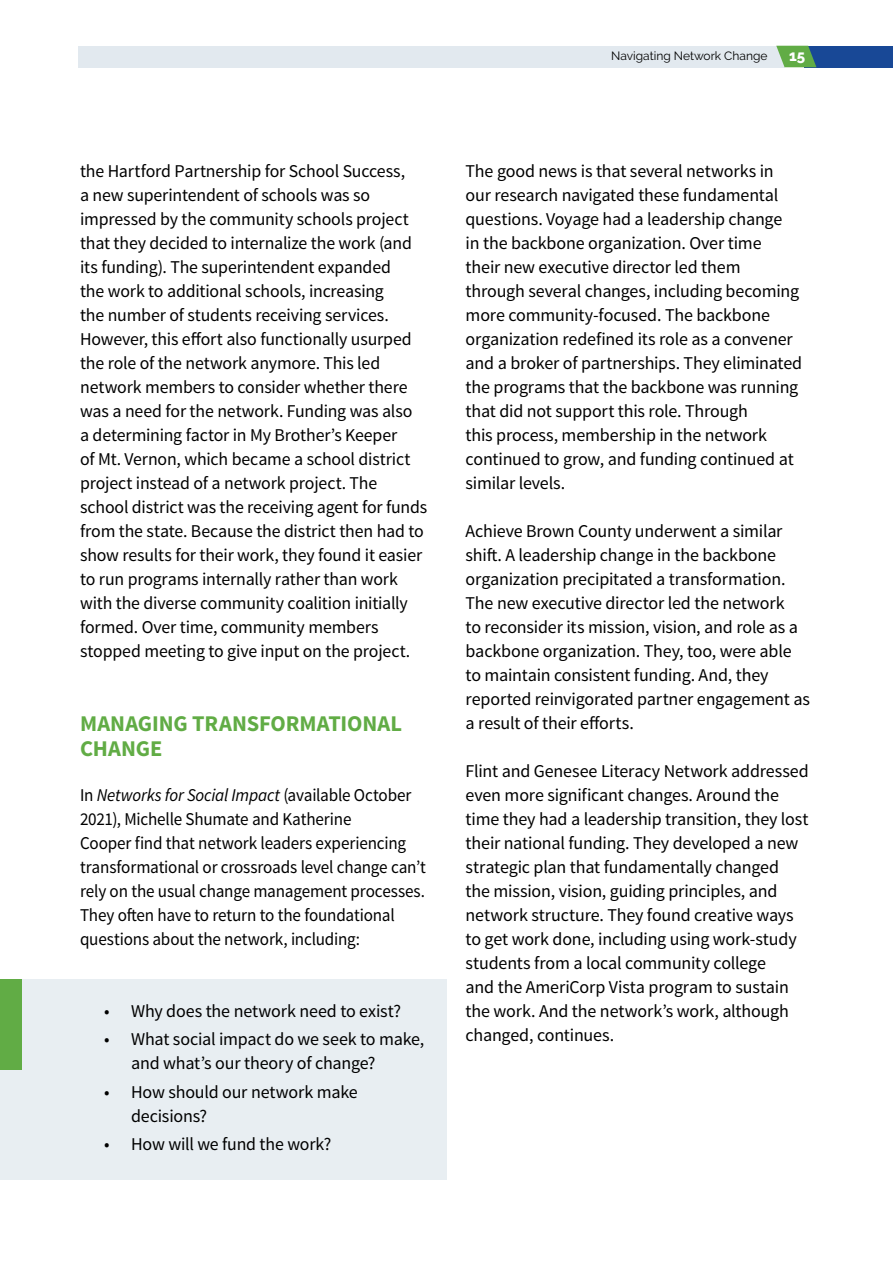
<style>
.page{position:relative;width:893px;height:1263px;background:#fff}
.page>*{position:absolute;margin:0;border:0;box-sizing:border-box;transform-origin:0 0}
.t1{font:700 22.5px/25.5px "Source Sans Pro";letter-spacing:-.005em;color:#61ac45}
.t2{font:18px/24px "Source Sans Pro";letter-spacing:-.01em;color:#000}
.t3{font:18px/24px "Source Sans Pro";letter-spacing:-.01em;color:#000;scale:.95 1}
.t4{font:800 15px "Raleway";color:#fff}
.t5{font:12px "Raleway";color:#000}
.s1{font-style:italic}
</style>
<div class="page">
<div style="left:78px;top:46px;width:707px;height:21px;background:#e2e9ef"></div>
<div style="left:804px;top:46px;width:89px;height:21px;background:#184896"></div>
<svg style="left:776px;top:46px;width:40px;height:21px"></svg>
<div style="left:0;top:979px;width:446px;height:201px;background:#e8eef2"></div>
<div style="left:0;top:979px;width:21px;height:91px;background:#61ac45"></div>
<p class="t5" style="left:611px;top:49px;width:158px">Navigating Network Change</p>
<p class="t4" style="left:789px;top:47px;width:18px">15</p>
<p class="t2" style="left:80px;top:159px;width:349px">the Hartford Partnership for School Success,<br>a new superintendent of schools was so impressed by the community schools project that they decided to internalize the work (and its funding). The superintendent expanded<br>the work to additional schools, increasing<br>the number of students receiving services.<br>However, this effort also functionally usurped the role of the network anymore. This led network members to consider whether there was a need for the network. Funding was also<br>a determining factor in My Brother’s Keeper<br>of Mt. Vernon, which became a school district project instead of a network project. The school district was the receiving agent for funds from the state. Because the district then had to show results for their work, they found it easier to run programs internally rather than work with the diverse community coalition initially formed. Over time, community members stopped meeting to give input on the project.</p>
<p class="t1" style="left:80px;top:711px;width:323px">MANAGING TRANSFORMATIONAL<br>CHANGE</p>
<p class="t3" style="left:80px;top:783px;width:366px">In <span class="s1">Networks for Social Impact</span> (available October 2021), Michelle Shumate and Katherine<br>Cooper find that network leaders experiencing transformational or crossroads level change can’t rely on the usual change management processes.<br>They often have to return to the foundational questions about the network, including:</p>
<p class="t2" style="left:104px;top:999px;width:298px">• Why does the network need to exist?</p>
<p class="t2" style="left:131px;top:1028px;width:295px;text-indent:-27px">• What social impact do we seek to make, and what’s our theory of change?</p>
<p class="t2" style="left:131px;top:1080px;width:228px;text-indent:-27px">• How should our network make decisions?</p>
<p class="t2" style="left:104px;top:1132px;width:229px">• How will we fund the work?</p>
<p class="t2" style="left:466px;top:159px;width:338px">The good news is that several networks in our research navigated these fundamental questions. Voyage had a leadership change<br>in the backbone organization. Over time<br>their new executive director led them through several changes, including becoming more community-focused. The backbone organization redefined its role as a convener and a broker of partnerships. They eliminated the programs that the backbone was running that did not support this role. Through<br>this process, membership in the network continued to grow, and funding continued at similar levels.</p>
<p class="t2" style="left:466px;top:519px;width:346px">Achieve Brown County underwent a similar shift. A leadership change in the backbone organization precipitated a transformation.<br>The new executive director led the network<br>to reconsider its mission, vision, and role as a backbone organization. They, too, were able to maintain consistent funding. And, they reported reinvigorated partner engagement as a result of their efforts.</p>
<p class="t2" style="left:466px;top:759px;width:345px">Flint and Genesee Literacy Network addressed even more significant changes. Around the time they had a leadership transition, they lost their national funding. They developed a new strategic plan that fundamentally changed<br>the mission, vision, guiding principles, and network structure. They found creative ways to get work done, including using work-study students from a local community college<br>and the AmeriCorp Vista program to sustain the work. And the network’s work, although changed, continues.</p>
</div>
